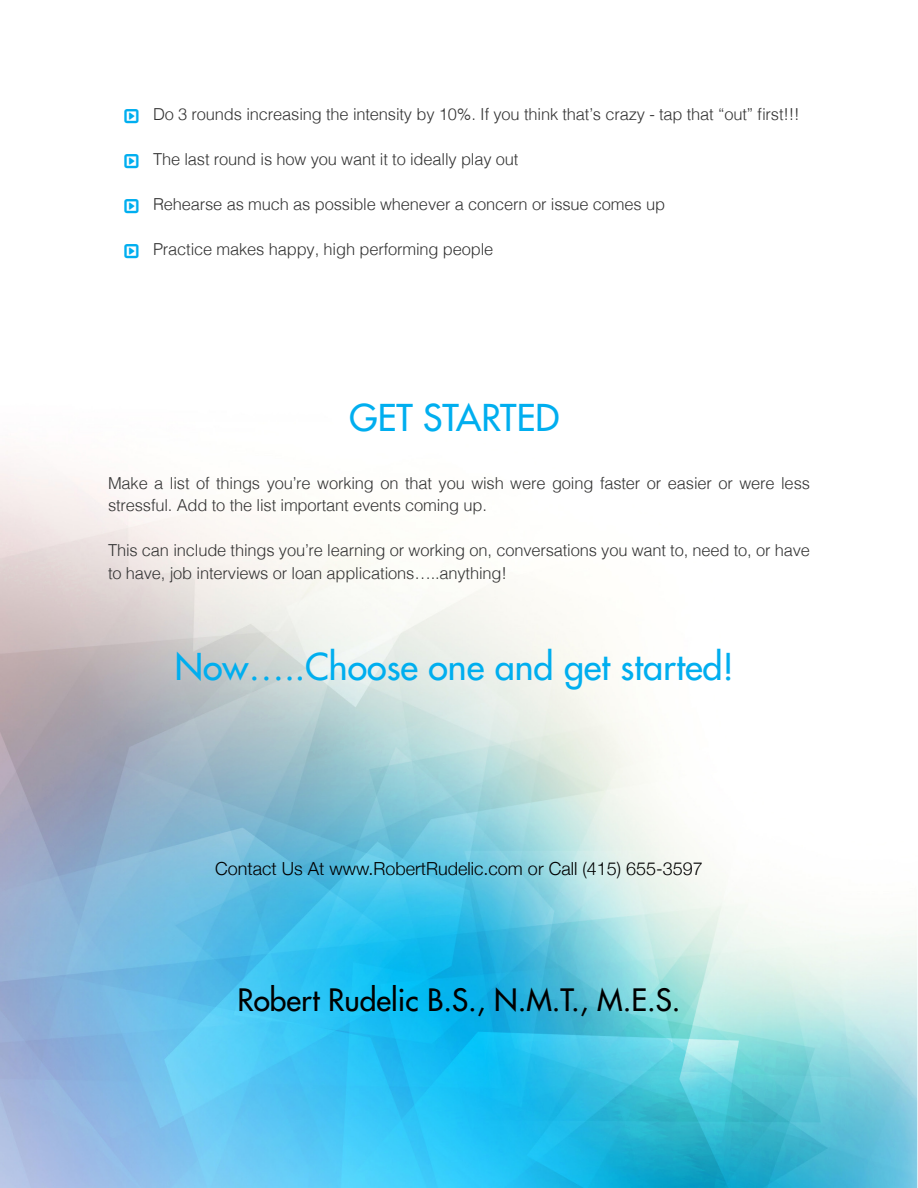
<style>
.page{position:relative;width:918px;height:1188px;background:#fff}
.page>*{position:absolute;margin:0;border:0;box-sizing:border-box;transform-origin:0 0}
.t1{font:36px "Futura LT";color:#00aeef}
.t2{font:30px "Futura LT";color:#000}
.t3{font:300 18px "Helvetica Neue";color:#000}
.t4{font:300 16.5px/22.5px "Helvetica";letter-spacing:-.01em;color:#333}
</style>
<div class="page">
<img style="left:0;top:450px;width:918px;height:738px">
<p class="t4" style="left:153px;top:102px;width:648px">Do 3 rounds increasing the intensity by 10%. If you think that’s crazy - tap that “out” first!!!</p>
<p class="t4" style="left:153px;top:147px;width:367px">The last round is how you want it to ideally play out</p>
<p class="t4" style="left:153px;top:192px;width:514px">Rehearse as much as possible whenever a concern or issue comes up</p>
<p class="t4" style="left:153px;top:237px;width:342px">Practice makes happy, high performing people</p>
<p class="t1" style="left:350px;top:394px;width:211px">GET STARTED</p>
<p class="t4" style="left:108px;top:471px;width:704px">Make a list of things you’re working on that you wish were going faster or easier or were less stressful. Add to the list important events coming up.</p>
<p class="t4" style="left:108px;top:538px;width:704px">This can include things you’re learning or working on, conversations you want to, need to, or have to have, job interviews or loan applications…..anything!</p>
<p class="t1" style="left:175px;top:643px;width:561px">Now…..Choose one and get started!</p>
<p class="t3" style="left:215px;top:854px;width:489px">Contact Us At www.RobertRudelic.com or Call (415) 655-3597</p>
<p class="t2" style="left:237px;top:980px;width:445px">Robert Rudelic B.S., N.M.T., M.E.S.</p>
</div>
